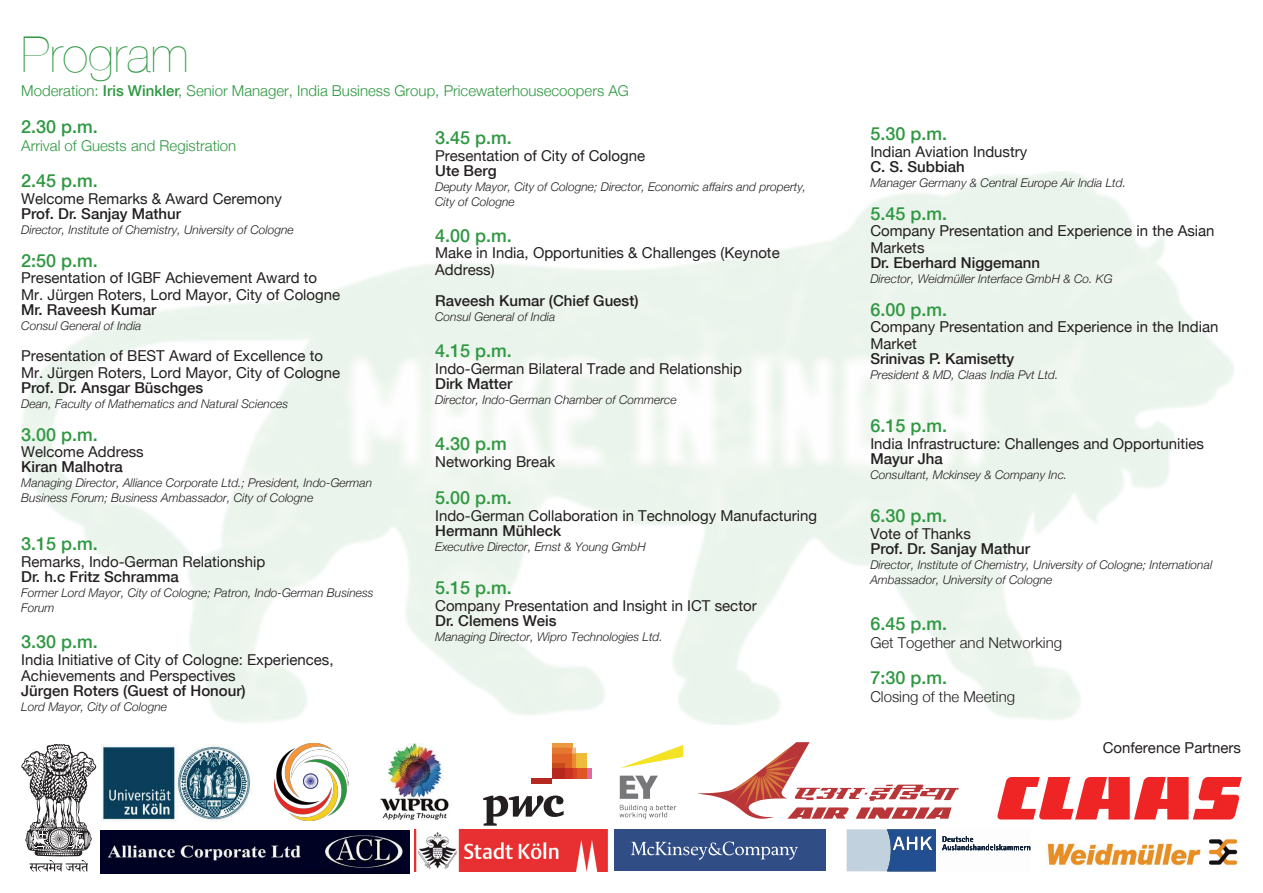
<style>
.page{position:relative;width:1263px;height:893px;background:#fff}
.page>*{position:absolute;margin:0;border:0;box-sizing:border-box;transform-origin:0 0}
.t1{font:200 49.5px "Helvetica Neue";color:#2f9841}
.t2{font:500 18px "Helvetica Neue";color:#2f9841}
.t3{font:15px/16.5px "Helvetica Neue";color:#231f20}
.t4{font:500 15px "Helvetica Neue";color:#231f20}
.t5{font:300 15px "Helvetica Neue";color:#2f9841}
.t6{font:300 15px "Helvetica Neue";color:#231f20}
.t7{font:italic 300 12px/15px "Helvetica Neue";color:#231f20}
.s1{font-weight:500}
</style>
<div class="page">
<img style="left:619px;top:745px;width:65px;height:74px">
<img style="left:414px;top:829px;width:193px;height:43px">
<img style="left:380px;top:744px;width:69px;height:76px">
<img style="left:1030px;top:839px;width:208px;height:27px">
<img style="left:102px;top:745px;width:149px;height:76px">
<img style="left:101px;top:831px;width:308px;height:42px">
<svg style="left:846px;top:829px;width:184px;height:43px"></svg>
<svg style="left:697px;top:742px;width:262px;height:77px"></svg>
<svg style="left:997px;top:777px;width:245px;height:42px"></svg>
<svg style="left:21px;top:744px;width:75px;height:128px"></svg>
<div style="left:614px;top:829px;width:211px;height:42px;background:#304e85"></div>
<svg style="left:631px;top:841px;width:167px;height:19px"></svg>
<svg style="left:586px;top:769px;width:5px;height:10px"></svg>
<div style="left:552px;top:754px;width:34px;height:25px;background:#efbb3a"></div>
<div style="left:552px;top:744px;width:20px;height:35px;background:#ec993f"></div>
<div style="left:532px;top:779px;width:20px;height:5px;background:#b6291f"></div>
<svg style="left:552px;top:748px;width:24px;height:21px"></svg>
<svg style="left:552px;top:764px;width:13px;height:5px"></svg>
<div style="left:552px;top:769px;width:34px;height:10px;background:#df5727"></div>
<svg style="left:572px;top:769px;width:4px;height:10px"></svg>
<div style="left:552px;top:769px;width:20px;height:10px;background:#ca3322"></div>
<div style="left:552px;top:769px;width:13px;height:10px;background:#b6291f"></div>
<svg style="left:483px;top:795px;width:81px;height:31px"></svg>
<img style="left:274px;top:744px;width:75px;height:76px">
<h1 class="t1" style="left:21px;top:26px;width:169px">Program</h1>
<p class="t5" style="left:21px;top:81px;width:609px">Moderation: <span class="s1">Iris Winkler</span>, Senior Manager, India Business Group, Pricewaterhousecoopers AG</p>
<h2 class="t2" style="left:21px;top:116px;width:78px">2.30 p.m.</h2>
<p class="t5" style="left:21px;top:137px;width:217px">Arrival of Guests and Registration</p>
<h2 class="t2" style="left:21px;top:170px;width:78px">2.45 p.m.</h2>
<p class="t3" style="left:21px;top:190px;width:262px">Welcome Remarks &amp; Award Ceremony</p>
<p class="t4" style="left:21px;top:204px;width:161px">Prof. Dr. Sanjay Mathur</p>
<p class="t7" style="left:21px;top:222px;width:274px">Director, Institute of Chemistry, University of Cologne</p>
<h2 class="t2" style="left:21px;top:249px;width:78px">2:50 p.m.</h2>
<p class="t3" style="left:21px;top:270px;width:320px">Presentation of IGBF Achievement Award to<br>Mr. Jürgen Roters, Lord Mayor, City of Cologne</p>
<p class="t4" style="left:21px;top:300px;width:137px">Mr. Raveesh Kumar</p>
<p class="t7" style="left:21px;top:318px;width:122px">Consul General of India</p>
<p class="t3" style="left:21px;top:348px;width:320px">Presentation of BEST Award of Excellence to<br>Mr. Jürgen Roters, Lord Mayor, City of Cologne</p>
<p class="t4" style="left:21px;top:378px;width:184px">Prof. Dr. Ansgar Büschges</p>
<p class="t7" style="left:21px;top:396px;width:268px">Dean, Faculty of Mathematics and Natural Sciences</p>
<h2 class="t2" style="left:21px;top:423px;width:78px">3.00 p.m.</h2>
<p class="t3" style="left:21px;top:444px;width:124px">Welcome Address</p>
<p class="t4" style="left:21px;top:458px;width:103px">Kiran Malhotra</p>
<p class="t7" style="left:21px;top:476px;width:352px">Managing Director, Alliance Corporate Ltd.; President, Indo-German<br>Business Forum; Business Ambassador, City of Cologne</p>
<h2 class="t2" style="left:21px;top:533px;width:78px">3.15 p.m.</h2>
<p class="t3" style="left:21px;top:553px;width:245px">Remarks, Indo-German Relationship</p>
<p class="t4" style="left:21px;top:567px;width:159px">Dr. h.c Fritz Schramma</p>
<p class="t7" style="left:21px;top:585px;width:354px">Former Lord Mayor, City of Cologne; Patron, Indo-German Business<br>Forum</p>
<h2 class="t2" style="left:21px;top:630px;width:78px">3.30 p.m.</h2>
<p class="t3" style="left:21px;top:651px;width:314px">India Initiative of City of Cologne: Experiences,<br>Achievements and Perspectives</p>
<p class="t4" style="left:21px;top:681px;width:226px">Jürgen Roters (Guest of Honour)</p>
<p class="t7" style="left:21px;top:699px;width:147px">Lord Mayor, City of Cologne</p>
<h2 class="t2" style="left:435px;top:126px;width:78px">3.45 p.m.</h2>
<p class="t3" style="left:435px;top:147px;width:211px">Presentation of City of Cologne</p>
<p class="t4" style="left:435px;top:161px;width:63px">Ute Berg</p>
<p class="t7" style="left:435px;top:179px;width:373px">Deputy Mayor, City of Cologne; Director, Economic affairs and property,<br>City of Cologne</p>
<h2 class="t2" style="left:435px;top:224px;width:78px">4.00 p.m.</h2>
<p class="t3" style="left:435px;top:244px;width:346px">Make in India, Opportunities &amp; Challenges (Keynote<br>Address)</p>
<p class="t4" style="left:435px;top:291px;width:205px">Raveesh Kumar (Chief Guest)</p>
<p class="t7" style="left:435px;top:309px;width:122px">Consul General of India</p>
<h2 class="t2" style="left:435px;top:339px;width:78px">4.15 p.m.</h2>
<p class="t3" style="left:435px;top:360px;width:308px">Indo-German Bilateral Trade and Relationship</p>
<p class="t4" style="left:435px;top:374px;width:79px">Dirk Matter</p>
<p class="t7" style="left:435px;top:392px;width:243px">Director, Indo-German Chamber of Commerce</p>
<h2 class="t2" style="left:435px;top:432px;width:73px">4.30 p.m</h2>
<p class="t3" style="left:435px;top:453px;width:121px">Networking Break</p>
<h2 class="t2" style="left:435px;top:486px;width:78px">5.00 p.m.</h2>
<p class="t3" style="left:435px;top:507px;width:384px">Indo-German Collaboration in Technology Manufacturing</p>
<p class="t4" style="left:435px;top:521px;width:128px">Hermann Mühleck</p>
<p class="t7" style="left:435px;top:539px;width:212px">Executive Director, Ernst &amp; Young GmbH</p>
<h2 class="t2" style="left:435px;top:576px;width:78px">5.15 p.m.</h2>
<p class="t3" style="left:435px;top:597px;width:323px">Company Presentation and Insight in ICT sector</p>
<p class="t4" style="left:435px;top:611px;width:123px">Dr. Clemens Weis</p>
<p class="t7" style="left:435px;top:629px;width:229px">Managing Director, Wipro Technologies Ltd.</p>
<h2 class="t2" style="left:870px;top:123px;width:78px">5.30 p.m.</h2>
<p class="t3" style="left:870px;top:143px;width:158px">Indian Aviation Industry</p>
<p class="t4" style="left:870px;top:157px;width:96px">C. S. Subbiah</p>
<p class="t7" style="left:870px;top:175px;width:257px">Manager Germany &amp; Central Europe Air India Ltd.</p>
<h2 class="t2" style="left:870px;top:202px;width:78px">5.45 p.m.</h2>
<p class="t3" style="left:870px;top:223px;width:346px">Company Presentation and Experience in the Asian<br>Markets</p>
<p class="t4" style="left:870px;top:253px;width:171px">Dr. Eberhard Niggemann</p>
<p class="t7" style="left:870px;top:271px;width:244px">Director, Weidmüller Interface GmbH &amp; Co. KG</p>
<h2 class="t2" style="left:870px;top:298px;width:78px">6.00 p.m.</h2>
<p class="t3" style="left:870px;top:319px;width:350px">Company Presentation and Experience in the Indian<br>Market</p>
<p class="t4" style="left:870px;top:349px;width:145px">Srinivas P. Kamisetty</p>
<p class="t7" style="left:870px;top:367px;width:190px">President &amp; MD, Claas India Pvt Ltd.</p>
<h2 class="t2" style="left:870px;top:414px;width:78px">6.15 p.m.</h2>
<p class="t3" style="left:870px;top:435px;width:335px">India Infrastructure: Challenges and Opportunities</p>
<p class="t4" style="left:870px;top:449px;width:74px">Mayur Jha</p>
<p class="t7" style="left:870px;top:467px;width:198px">Consultant, Mckinsey &amp; Company Inc.</p>
<h2 class="t2" style="left:870px;top:504px;width:78px">6.30 p.m.</h2>
<p class="t3" style="left:870px;top:525px;width:102px">Vote of Thanks</p>
<p class="t4" style="left:870px;top:539px;width:161px">Prof. Dr. Sanjay Mathur</p>
<p class="t7" style="left:870px;top:557px;width:343px">Director, Institute of Chemistry, University of Cologne; International<br>Ambassador, University of Cologne</p>
<h2 class="t2" style="left:870px;top:612px;width:78px">6.45 p.m.</h2>
<p class="t6" style="left:870px;top:633px;width:193px">Get Together and Networking</p>
<h2 class="t2" style="left:870px;top:666px;width:78px">7:30 p.m.</h2>
<p class="t6" style="left:870px;top:687px;width:146px">Closing of the Meeting</p>
<p class="t3" style="left:1103px;top:739px;width:140px">Conference Partners</p>
</div>
